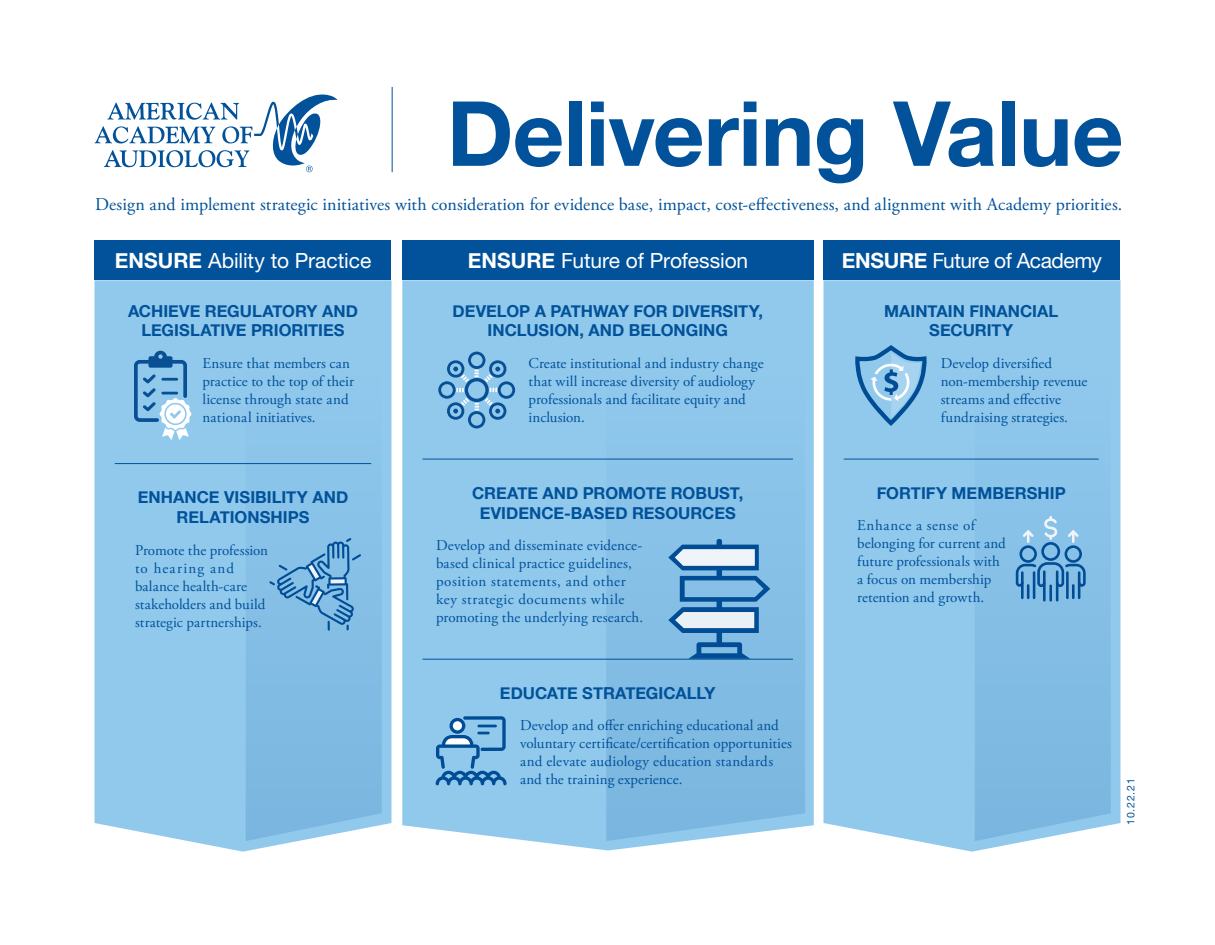
<style>
.page{position:relative;width:1215px;height:945px;background:#fff}
.page>*{position:absolute;margin:0;border:0;box-sizing:border-box;transform-origin:0 0}
.t1{font:700 90px "Helvetica Neue";letter-spacing:-.01em;color:#01529a}
.t2{font:21px "Helvetica Neue LT Std";letter-spacing:-.01em;color:#fff}
.t3{font:18px "Adobe Garamond Pro";letter-spacing:.005em;color:#01529a}
.t4{font:700 16.5px/19.8px "Helvetica Neue";color:#01529a;text-align:center}
.t5{font:15px/18px "Adobe Garamond Pro";letter-spacing:.005em;color:#01529a}
.t6{font:10.5px "Helvetica Neue LT Std";color:#01529a}
.s1{font-family:"Helvetica Neue";font-weight:700}
</style>
<div class="page">
<svg style="left:95px;top:94px;width:243px;height:78px"></svg>
<hr style="left:392px;top:87px;width:1px;height:85px;background:#01529a">
<div style="left:94px;top:280px;width:298px;height:572px;background:#91c9ed"></div>
<hr style="left:115px;top:463px;width:256px;height:1px;background:#01529a">
<div style="left:824px;top:280px;width:296px;height:572px;background:#91c9ed"></div>
<hr style="left:844px;top:459px;width:255px;height:1px;background:#01529a">
<div style="left:94px;top:240px;width:298px;height:40px;background:#01529a"></div>
<div style="left:824px;top:240px;width:296px;height:40px;background:#01529a"></div>
<svg style="left:855px;top:345px;width:72px;height:81px"></svg>
<svg style="left:134px;top:351px;width:58px;height:89px"></svg>
<div style="left:402px;top:280px;width:412px;height:570px;background:#91c9ed"></div>
<hr style="left:423px;top:459px;width:370px;height:1px;background:#01529a">
<hr style="left:423px;top:659px;width:370px;height:1px;background:#01529a">
<div style="left:402px;top:240px;width:412px;height:40px;background:#01529a"></div>
<svg style="left:438px;top:352px;width:77px;height:76px"></svg>
<svg style="left:436px;top:716px;width:71px;height:69px"></svg>
<svg style="left:246px;top:333px;width:136px;height:508px;fill:#86c0e6"></svg>
<svg style="left:975px;top:333px;width:136px;height:508px;fill:#86c0e6"></svg>
<svg style="left:606px;top:333px;width:199px;height:508px;fill:#86c0e7"></svg>
<h1 class="t1" style="left:447px;top:63px;width:678px">Delivering Value</h1>
<p class="t3" style="left:95px;top:193px;width:1029px">Design and implement strategic initiatives with consideration for evidence base, impact, cost-effectiveness, and alignment with Academy priorities.</p>
<h2 class="t2" style="left:115px;top:248px;width:258px"><span class="s1">ENSURE</span> Ability to Practice</h2>
<h2 class="t2" style="left:842px;top:248px;width:262px"><span class="s1">ENSURE</span> Future of Academy</h2>
<p class="t4" style="left:452px;top:301px;width:312px">DEVELOP A PATHWAY FOR DIVERSITY,<br>INCLUSION, AND BELONGING</p>
<p class="t5" style="left:529px;top:355px;width:236px">Create institutional and industry change that will increase diversity of audiology professionals and facilitate equity and inclusion.</p>
<h2 class="t2" style="left:468px;top:248px;width:282px"><span class="s1">ENSURE</span> Future of Profession</h2>
<p class="t4" style="left:128px;top:301px;width:231px">ACHIEVE REGULATORY AND<br>LEGISLATIVE PRIORITIES</p>
<p class="t5" style="left:202px;top:355px;width:153px">Ensure that members can practice to the top of their license through state and national initiatives.</p>
<p class="t4" style="left:884px;top:301px;width:176px">MAINTAIN FINANCIAL<br>SECURITY</p>
<p class="t5" style="left:941px;top:355px;width:148px">Develop diversified non-membership revenue streams and effective fundraising strategies.</p>
<p class="t4" style="left:138px;top:488px;width:212px">ENHANCE VISIBILITY AND<br>RELATIONSHIPS</p>
<p class="t5" style="left:135px;top:541px;width:135px">Promote the profession to hearing and balance health-care stakeholders and build strategic partnerships.</p>
<p class="t4" style="left:472px;top:483px;width:273px">CREATE AND PROMOTE ROBUST,<br>EVIDENCE-BASED RESOURCES</p>
<p class="t5" style="left:436px;top:537px;width:209px">Develop and disseminate evidence&shy;based clinical practice guidelines, position statements, and other key strategic documents while promoting the underlying research.</p>
<p class="t4" style="left:500px;top:684px;width:217px">EDUCATE STRATEGICALLY</p>
<p class="t5" style="left:520px;top:717px;width:273px">Develop and offer enriching educational and voluntary certificate/certification opportunities and elevate audiology education standards and the training experience.</p>
<p class="t4" style="left:877px;top:483px;width:190px">FORTIFY MEMBERSHIP</p>
<p class="t5" style="left:857px;top:517px;width:150px">Enhance a sense of belonging for current and future professionals with a focus on membership retention and growth.</p>
<p class="t6" style="left:1125px;top:825px;width:48px;rotate:-90deg">10.22.21</p>
</div>
